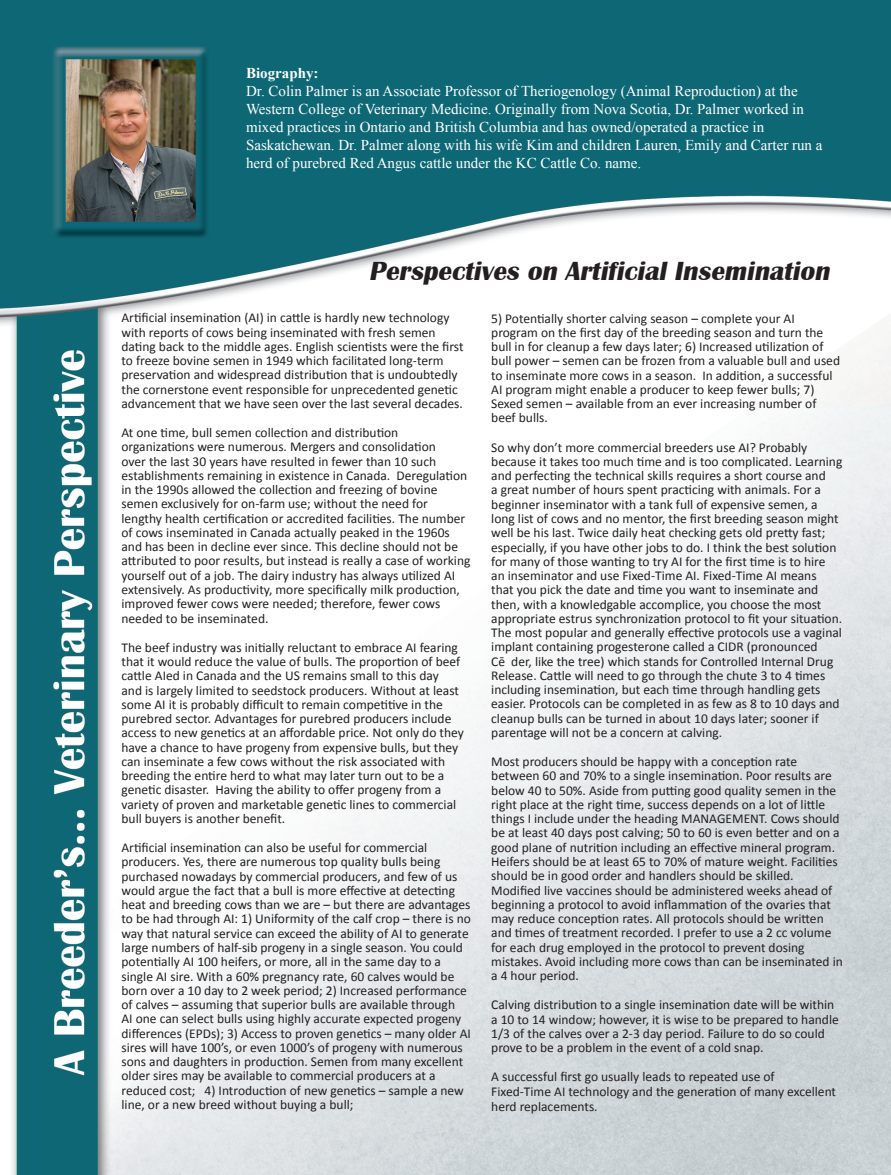
<style>
.page{position:relative;width:891px;height:1175px;background:#fff}
.page>*{position:absolute;margin:0;border:0;box-sizing:border-box;transform-origin:0 0}
.t1{font:italic 700 27px "Britannic";color:#231f20}
.t2{font:15px/18px "Times New Roman";color:#fff}
.t3{font:700 15px "Times New Roman";color:#fff}
.t4{font:13.5px/14.2px "Calibri";color:#231f20}
</style>
<div class="page">
<img style="left:0;top:0;width:891px;height:1174px">
<p class="t3" style="left:246px;top:63px;width:74px">Biography:</p>
<p class="t2" style="left:246px;top:82px;width:578px">Dr. Colin Palmer is an Associate Professor of Theriogenology (Animal Reproduction) at the Western College of Veterinary Medicine. Originally from Nova Scotia, Dr. Palmer worked in mixed practices in Ontario and British Columbia and has owned/operated a practice in Saskatchewan. Dr. Palmer along with his wife Kim and children Lauren, Emily and Carter run a herd of purebred Red Angus cattle under the KC Cattle Co. name.</p>
<h1 class="t1" style="left:369px;top:256px;width:467px">Perspectives on Artificial Insemination</h1>
<p class="t4" style="left:122px;top:311px;width:344px">Artificial insemination (AI) in cattle is hardly new technology with reports of cows being inseminated with fresh semen dating back to the middle ages. English scientists were the first to freeze bovine semen in 1949 which facilitated long-term preservation and widespread distribution that is undoubtedly the cornerstone event responsible for unprecedented genetic advancement that we have seen over the last several decades.</p>
<p class="t4" style="left:122px;top:425px;width:350px">At one time, bull semen collection and distribution organizations were numerous. Mergers and consolidation<br>over the last 30 years have resulted in fewer than 10 such establishments remaining in existence in Canada. Deregulation in the 1990s allowed the collection and freezing of bovine semen exclusively for on-farm use; without the need for lengthy health certification or accredited facilities. The number of cows inseminated in Canada actually peaked in the 1960s and has been in decline ever since. This decline should not be attributed to poor results, but instead is really a case of working yourself out of a job. The dairy industry has always utilized AI extensively. As productivity, more specifically milk production, improved fewer cows were needed; therefore, fewer cows needed to be inseminated.</p>
<p class="t4" style="left:122px;top:640px;width:344px">The beef industry was initially reluctant to embrace AI fearing that it would reduce the value of bulls. The proportion of beef cattle AIed in Canada and the US remains small to this day<br>and is largely limited to seedstock producers. Without at least some AI it is probably difficult to remain competitive in the purebred sector. Advantages for purebred producers include access to new genetics at an affordable price. Not only do they have a chance to have progeny from expensive bulls, but they can inseminate a few cows without the risk associated with breeding the entire herd to what may later turn out to be a genetic disaster. Having the ability to offer progeny from a variety of proven and marketable genetic lines to commercial bull buyers is another benefit.</p>
<p class="t4" style="left:122px;top:840px;width:351px">Artificial insemination can also be useful for commercial producers. Yes, there are numerous top quality bulls being purchased nowadays by commercial producers, and few of us would argue the fact that a bull is more effective at detecting heat and breeding cows than we are – but there are advantages to be had through AI: 1) Uniformity of the calf crop – there is no way that natural service can exceed the ability of AI to generate large numbers of half-sib progeny in a single season. You could potentially AI 100 heifers, or more, all in the same day to a single AI sire. With a 60% pregnancy rate, 60 calves would be born over a 10 day to 2 week period; 2) Increased performance of calves – assuming that superior bulls are available through<br>AI one can select bulls using highly accurate expected progeny differences (EPDs); 3) Access to proven genetics – many older AI sires will have 100’s, or even 1000’s of progeny with numerous sons and daughters in production. Semen from many excellent older sires may be available to commercial producers at a reduced cost; 4) Introduction of new genetics – sample a new line, or a new breed without buying a bull;</p>
<p class="t4" style="left:491px;top:311px;width:350px">5) Potentially shorter calving season – complete your AI program on the first day of the breeding season and turn the bull in for cleanup a few days later; 6) Increased utilization of bull power – semen can be frozen from a valuable bull and used to inseminate more cows in a season. In addition, a successful AI program might enable a producer to keep fewer bulls; 7)<br>Sexed semen – available from an ever increasing number of beef bulls.</p>
<p class="t4" style="left:491px;top:440px;width:353px">So why don’t more commercial breeders use AI? Probably because it takes too much time and is too complicated. Learning and perfecting the technical skills requires a short course and<br>a great number of hours spent practicing with animals. For a beginner inseminator with a tank full of expensive semen, a long list of cows and no mentor, the first breeding season might well be his last. Twice daily heat checking gets old pretty fast; especially, if you have other jobs to do. I think the best solution for many of those wanting to try AI for the first time is to hire an inseminator and use Fixed-Time AI. Fixed-Time AI means that you pick the date and time you want to inseminate and then, with a knowledgable accomplice, you choose the most appropriate estrus synchronization protocol to fit your situation.<br>The most popular and generally effective protocols use a vaginal implant containing progesterone called a CIDR (pronounced<br>Cē der, like the tree) which stands for Controlled Internal Drug Release. Cattle will need to go through the chute 3 to 4 times including insemination, but each time through handling gets easier. Protocols can be completed in as few as 8 to 10 days and cleanup bulls can be turned in about 10 days later; sooner if parentage will not be a concern at calving.</p>
<p class="t4" style="left:491px;top:754px;width:353px">Most producers should be happy with a conception rate between 60 and 70% to a single insemination. Poor results are below 40 to 50%. Aside from putting good quality semen in the right place at the right time, success depends on a lot of little things I include under the heading MANAGEMENT. Cows should be at least 40 days post calving; 50 to 60 is even better and on a good plane of nutrition including an effective mineral program.<br>Heifers should be at least 65 to 70% of mature weight. Facilities should be in good order and handlers should be skilled.<br>Modified live vaccines should be administered weeks ahead of beginning a protocol to avoid inflammation of the ovaries that may reduce conception rates. All protocols should be written and times of treatment recorded. I prefer to use a 2 cc volume for each drug employed in the protocol to prevent dosing mistakes. Avoid including more cows than can be inseminated in a 4 hour period.</p>
<p class="t4" style="left:491px;top:997px;width:349px">Calving distribution to a single insemination date will be within a 10 to 14 window; however, it is wise to be prepared to handle 1/3 of the calves over a 2-3 day period. Failure to do so could prove to be a problem in the event of a cold snap.</p>
<p class="t4" style="left:491px;top:1069px;width:346px;line-height:14.7px">A successful first go usually leads to repeated use of<br>Fixed-Time AI technology and the generation of many excellent herd replacements.</p>
</div>
